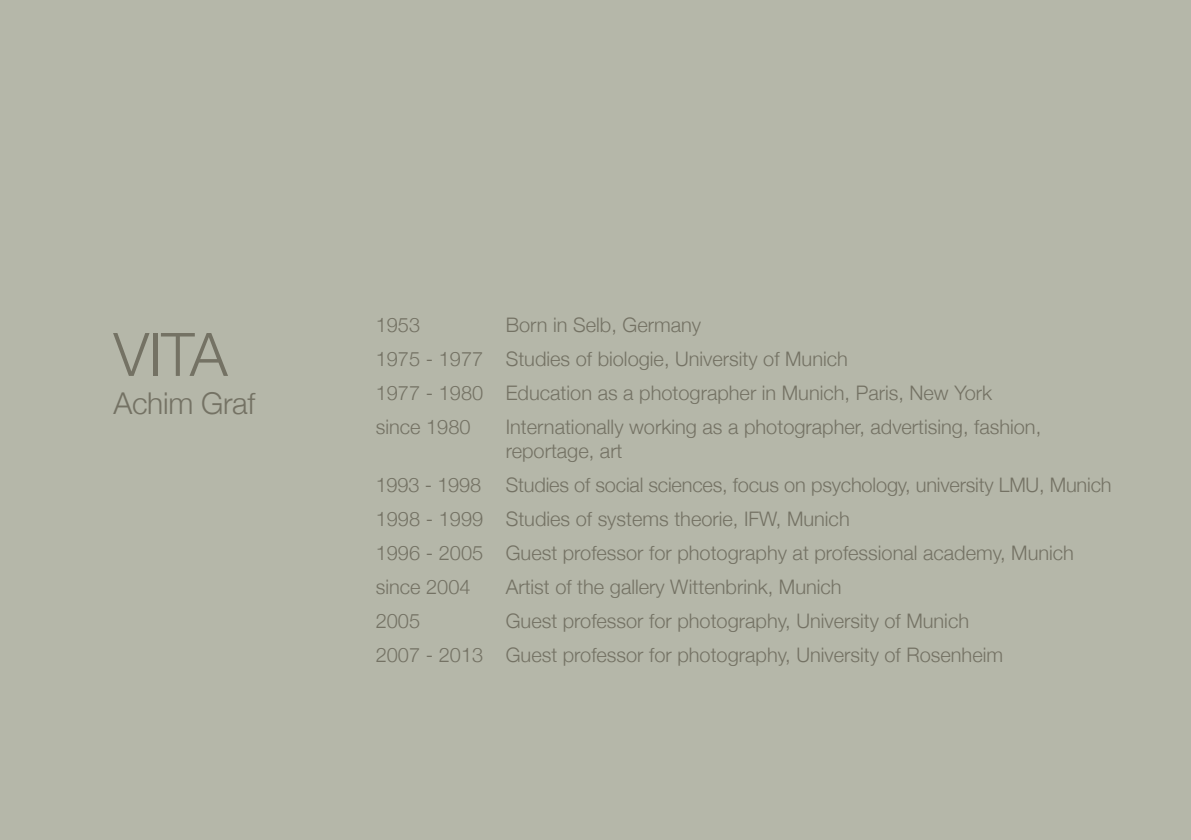
<style>
.page{position:relative;width:1191px;height:840px;background:#fff}
.page>*{position:absolute;margin:0;border:0;box-sizing:border-box;transform-origin:0 0}
.t1{font:300 60px "Helvetica Neue";color:#747264}
.t2{font:300 30px "Helvetica Neue";letter-spacing:-.01em;color:#747264}
.t3{font:300 20px/34px "Helvetica Neue";color:#747264}
</style>
<div class="page">
<div style="left:0;top:0;width:1191px;height:839px;background:#b5b7a9"></div>
<h1 class="t1" style="left:113px;top:306px;width:116px">VITA</h1>
<h2 class="t2" style="left:113px;top:379px;width:143px">Achim Graf</h2>
<p class="t3" style="left:376px;top:306px;width:618px;text-indent:130px">Born in Selb, Germany<br>1975 - 1977 Studies of biologie, University of Munich<br>1977 - 1980 Education as a photographer in Munich, Paris, New York since 1980</p>
<p class="t3" style="left:376px;top:306px;width:46px">1953</p>
<p class="t3" style="left:506px;top:413px;width:537px;line-height:24px">Internationally working as a photographer, advertising, fashion, reportage, art</p>
<p class="t3" style="left:376px;top:466px;width:737px">1993 - 1998 Studies of social sciences, focus on psychology, university LMU, Munich 1998 - 1999 Studies of systems theorie, IFW, Munich<br>1996 - 2005 Guest professor for photography at professional academy, Munich since 2004</p>
<p class="t3" style="left:506px;top:568px;width:337px">Artist of the gallery Wittenbrink, Munich</p>
<p class="t3" style="left:376px;top:602px;width:629px;text-indent:130px">Guest professor for photography, University of Munich<br>2007 - 2013 Guest professor for photography, University of Rosenheim</p>
<p class="t3" style="left:376px;top:602px;width:46px">2005</p>
</div>
